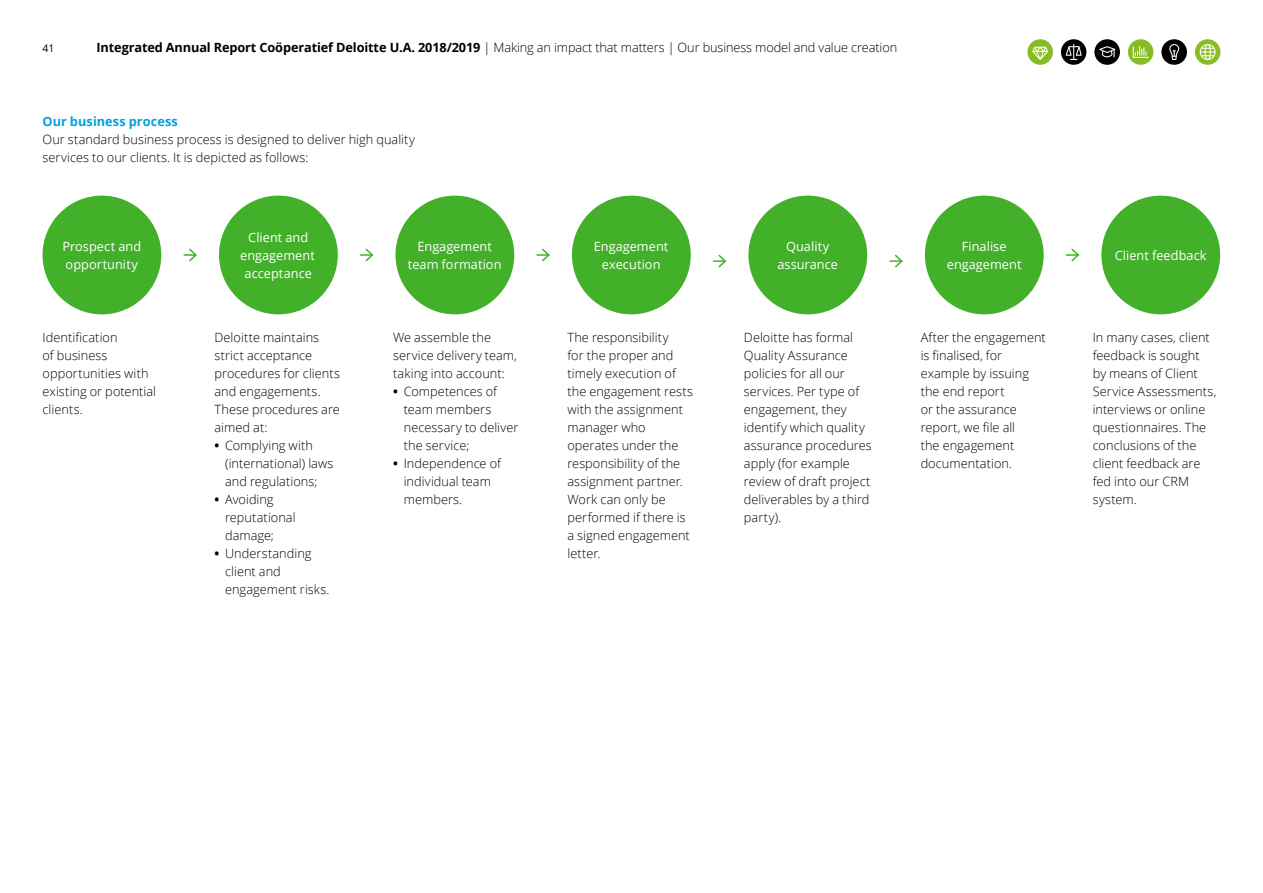
<style>
.page{position:relative;width:1263px;height:893px;background:#fff}
.page>*{position:absolute;margin:0;border:0;box-sizing:border-box;transform-origin:0 0}
.Body_copy__8_5_12pt{font:300 12.75px/18px "Open Sans";letter-spacing:.005em;color:#000}
.Body_copy__8_5_12pt-2{font:12.75px/18px "Open Sans";letter-spacing:.005em;color:#fff;text-align:center}
.Brochure_title___Lef{font:300 12.75px "Open Sans";letter-spacing:-.01em;color:#000}
.Subhead_C__8_5pt_12p{font:300 12.75px/18px "Open Sans";letter-spacing:.005em;color:#000}
.Subhead_A__8_5_12pt{font:700 12.75px "Open Sans";letter-spacing:.005em;color:#00a2e0}
.Brochure_title___Lef-2{font:10.5px "Open Sans";color:#000}
.s1{font-weight:700}
</style>
<div class="page">
<svg style="left:1027px;top:39px;width:26px;height:26px"></svg>
<svg style="left:1128px;top:39px;width:25px;height:26px"></svg>
<svg style="left:1094px;top:39px;width:26px;height:26px"></svg>
<svg style="left:1161px;top:39px;width:26px;height:26px"></svg>
<svg style="left:1195px;top:39px;width:25px;height:26px"></svg>
<svg style="left:1061px;top:39px;width:25px;height:26px"></svg>
<div style="left:43px;top:196px;width:118px;height:118px;background:#43b02a;border-radius:50%"></div>
<div style="left:219px;top:196px;width:119px;height:118px;background:#43b02a;border-radius:50%"></div>
<div style="left:395px;top:196px;width:119px;height:118px;background:#43b02a;border-radius:50%"></div>
<div style="left:572px;top:196px;width:119px;height:118px;background:#43b02a;border-radius:50%"></div>
<div style="left:748px;top:196px;width:119px;height:118px;background:#43b02a;border-radius:50%"></div>
<div style="left:925px;top:196px;width:119px;height:118px;background:#43b02a;border-radius:50%"></div>
<div style="left:1101px;top:196px;width:119px;height:118px;background:#43b02a;border-radius:50%"></div>
<svg style="left:361px;top:248px;width:13px;height:14px"></svg>
<svg style="left:537px;top:248px;width:13px;height:14px"></svg>
<svg style="left:713px;top:254px;width:14px;height:14px"></svg>
<svg style="left:890px;top:254px;width:13px;height:14px"></svg>
<svg style="left:1066px;top:248px;width:13px;height:14px"></svg>
<svg style="left:184px;top:248px;width:13px;height:14px"></svg>
<p class="Brochure_title___Lef-2" style="left:43px;top:41px;width:13px">41</p>
<p class="Brochure_title___Lef" style="left:97px;top:39px;width:802px"><span class="s1">Integrated Annual Report Coöperatief Deloitte U.A. 2018/2019</span> | Making an impact that matters | Our business model and value creation</p>
<p class="Subhead_A__8_5_12pt" style="left:43px;top:112px;width:137px">Our business process</p>
<p class="Subhead_C__8_5pt_12p" style="left:43px;top:130px;width:374px">Our standard business process is designed to deliver high quality services to our clients. It is depicted as follows:</p>
<p class="Body_copy__8_5_12pt-2" style="left:62px;top:237px;width:80px;text-align:left">Prospect and opportunity</p>
<p class="Body_copy__8_5_12pt-2" style="left:240px;top:228px;width:76px">Client and engagement acceptance</p>
<p class="Body_copy__8_5_12pt-2" style="left:417px;top:237px;width:76px">Engagement</p>
<p class="Body_copy__8_5_12pt-2" style="left:408px;top:255px;width:95px">team formation</p>
<p class="Body_copy__8_5_12pt" style="left:43px;top:328px;width:115px">Identification<br>of business opportunities with existing or potential clients.</p>
<p class="Body_copy__8_5_12pt" style="left:214px;top:328px;width:127px">Deloitte maintains strict acceptance procedures for clients and engagements.</p>
<p class="Body_copy__8_5_12pt" style="left:214px;top:400px;width:127px">These procedures are aimed at:</p>
<p class="Body_copy__8_5_12pt" style="left:225px;top:436px;width:110px;text-indent:-11px"><span class="s1">•</span> Complying with (international) laws and regulations;</p>
<p class="Body_copy__8_5_12pt" style="left:225px;top:490px;width:72px;text-indent:-11px"><span class="s1">•</span> Avoiding reputational damage;</p>
<p class="Body_copy__8_5_12pt" style="left:225px;top:544px;width:106px;text-indent:-11px"><span class="s1">•</span> Understanding client and engagement risks.</p>
<p class="Body_copy__8_5_12pt" style="left:393px;top:328px;width:125px">We assemble the service delivery team, taking into account:</p>
<p class="Body_copy__8_5_12pt" style="left:404px;top:382px;width:116px;text-indent:-11px"><span class="s1">•</span> Competences of team members necessary to deliver the service;</p>
<p class="Body_copy__8_5_12pt" style="left:404px;top:454px;width:99px;text-indent:-11px"><span class="s1">•</span> Independence of individual team members.</p>
<p class="Body_copy__8_5_12pt-2" style="left:594px;top:237px;width:76px">Engagement execution</p>
<p class="Body_copy__8_5_12pt-2" style="left:786px;top:237px;width:45px">Quality</p>
<p class="Body_copy__8_5_12pt-2" style="left:777px;top:255px;width:62px">assurance</p>
<p class="Body_copy__8_5_12pt-2" style="left:947px;top:237px;width:76px">Finalise engagement</p>
<p class="Body_copy__8_5_12pt-2" style="left:1115px;top:246px;width:93px">Client feedback</p>
<p class="Body_copy__8_5_12pt" style="left:567px;top:328px;width:127px">The responsibility<br>for the proper and timely execution of the engagement rests with the assignment manager who operates under the responsibility of the assignment partner.<br>Work can only be performed if there is a signed engagement letter.</p>
<p class="Body_copy__8_5_12pt" style="left:744px;top:328px;width:129px">Deloitte has formal<br>Quality Assurance policies for all our services. Per type of engagement, they identify which quality assurance procedures apply (for example review of draft project deliverables by a third party).</p>
<p class="Body_copy__8_5_12pt" style="left:921px;top:328px;width:127px">After the engagement is finalised, for example by issuing the end report<br>or the assurance report, we file all<br>the engagement documentation.</p>
<p class="Body_copy__8_5_12pt" style="left:1093px;top:328px;width:125px">In many cases, client feedback is sought<br>by means of Client<br>Service Assessments, interviews or online questionnaires. The conclusions of the client feedback are fed into our CRM system.</p>
</div>
